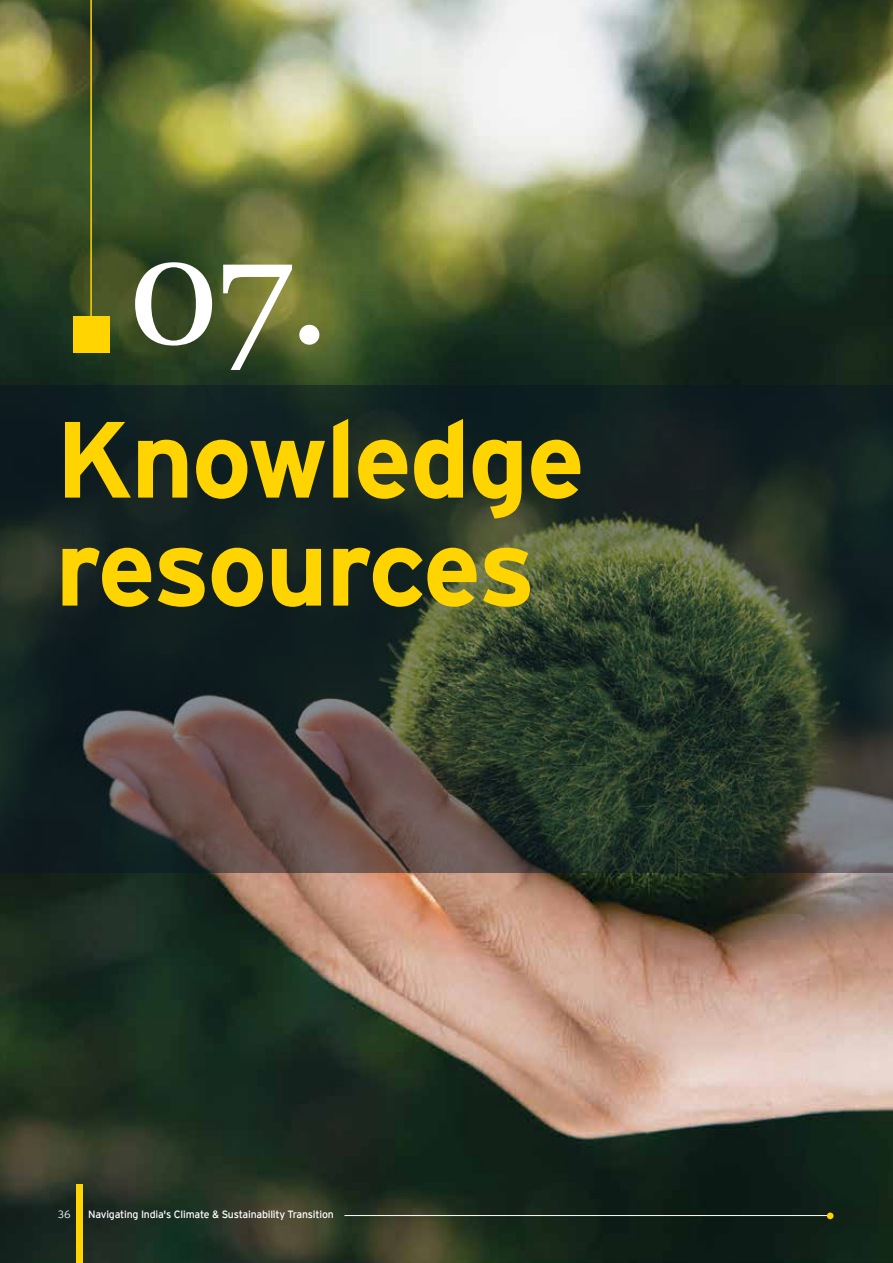
<style>
.page{position:relative;width:893px;height:1263px;background:#fff}
.page>*{position:absolute;margin:0;border:0;box-sizing:border-box;transform-origin:0 0}
.t1{font:150px "Georgia";color:#fff}
.t2{font:700 108px/108px "EY Interstate";letter-spacing:-.02em;color:#ffd400}
.t3{font:10.5px "EY Interstate";letter-spacing:-.02em;color:#fff}
.t4{font:300 10.5px "EY Interstate";color:#fff}
</style>
<div class="page">
<img style="left:0;top:0;width:893px;height:1263px">
<svg style="left:0;top:386px;width:893px;height:487px"></svg>
<hr style="left:90px;top:0;width:2px;height:334px;background:#ffd400">
<div style="left:74px;top:316px;width:36px;height:36px;background:#ffd400"></div>
<hr style="left:344px;top:1215px;width:487px;height:1px;background:#fff">
<div style="left:827px;top:1212px;width:6px;height:7px;background:#ffd400;border-radius:50%"></div>
<div style="left:76px;top:1184px;width:7px;height:78px;background:#ffd400"></div>
<h1 class="t1" style="left:128px;top:201px;width:203px">07.</h1>
<h2 class="t2" style="left:55px;top:398px;width:531px">Knowledge resources</h2>
<p class="t4" style="left:58px;top:1207px;width:14px">36</p>
<p class="t3" style="left:88px;top:1207px;width:247px">Navigating India's Climate &amp; Sustainability Transition</p>
</div>
